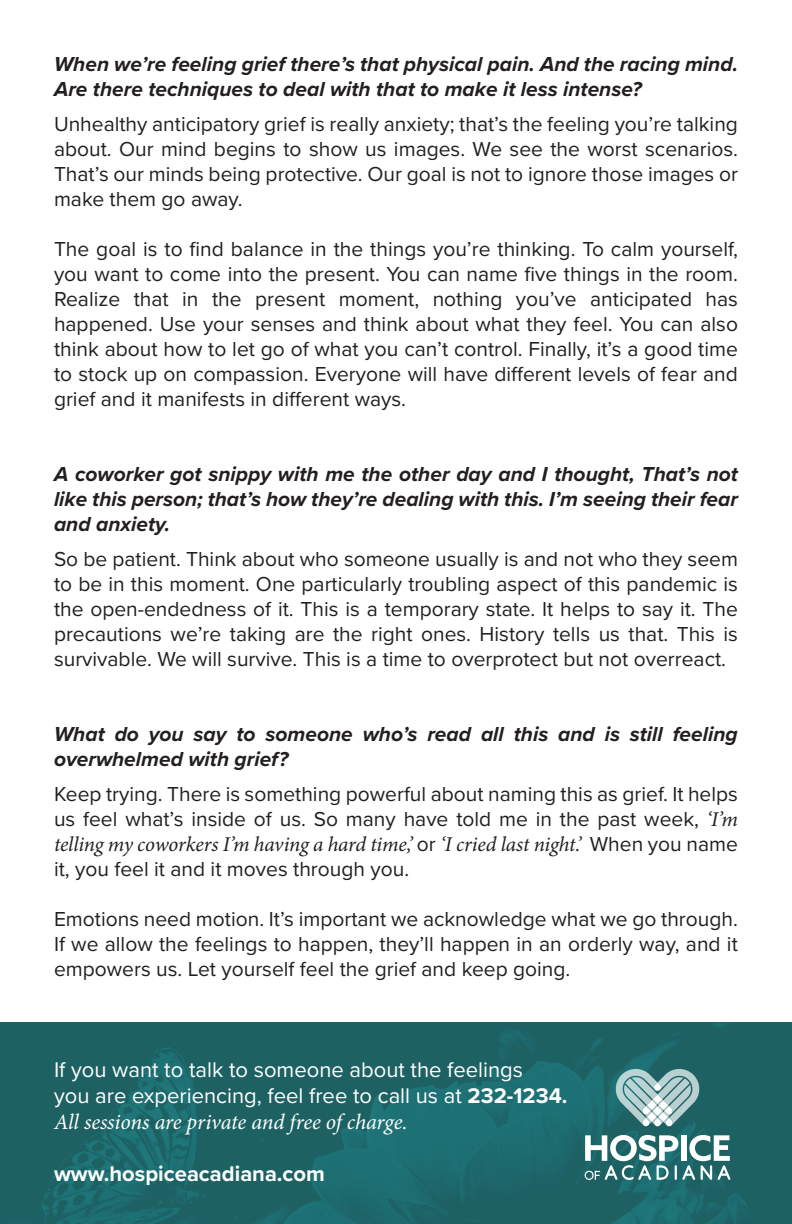
<style>
.page{position:relative;width:792px;height:1224px;background:#fff}
.page>*{position:absolute;margin:0;border:0;box-sizing:border-box;transform-origin:0 0}
.t1{font:22px/26px "Proxima Nova";color:#fff}
.t2{font:700 22px "Proxima Nova";color:#fff}
.t3{font:21px/25px "Proxima Nova";color:#231f20;text-align:justify}
.t4{font:italic 700 21px/25px "Proxima Nova";color:#231f20}
.s1{font-family:"Minion Pro";font-style:italic}
.s2{font-weight:700}
</style>
<div class="page">
<img style="left:0;top:1022px;width:792px;height:202px">
<svg style="left:585px;top:1135px;width:145px;height:45px"></svg>
<svg style="left:614px;top:1069px;width:87px;height:58px"></svg>
<p class="t4" style="left:54px;top:51px;width:686px">When we’re feeling grief there’s that physical pain. And the racing mind.<br>Are there techniques to deal with that to make it less intense?</p>
<p class="t3" style="left:54px;top:110px;width:686px">Unhealthy anticipatory grief is really anxiety; that’s the feeling you’re talking about. Our mind begins to show us images. We see the worst scenarios.<br>That’s our minds being protective. Our goal is not to ignore those images or make them go away.</p>
<p class="t3" style="left:54px;top:235px;width:686px">The goal is to find balance in the things you’re thinking. To calm yourself, you want to come into the present. You can name five things in the room.<br>Realize that in the present moment, nothing you’ve anticipated has happened. Use your senses and think about what they feel. You can also think about how to let go of what you can’t control. Finally, it’s a good time to stock up on compassion. Everyone will have different levels of fear and grief and it manifests in different ways.</p>
<p class="t4" style="left:54px;top:461px;width:686px;text-align:justify">A coworker got snippy with me the other day and I thought, That’s not like this person; that’s how they’re dealing with this. I’m seeing their fear and anxiety.</p>
<p class="t3" style="left:54px;top:545px;width:686px">So be patient. Think about who someone usually is and not who they seem to be in this moment. One particularly troubling aspect of this pandemic is the open-endedness of it. This is a temporary state. It helps to say it. The precautions we’re taking are the right ones. History tells us that. This is survivable. We will survive. This is a time to overprotect but not overreact.</p>
<p class="t4" style="left:54px;top:721px;width:685px">What do you say to someone who’s read all this and is still feeling overwhelmed with grief?</p>
<p class="t3" style="left:54px;top:780px;width:686px">Keep trying. There is something powerful about naming this as grief. It helps us feel what’s inside of us. So many have told me in the past week, <span class="s1">‘I’m telling my coworkers I’m having a hard time,’</span> or <span class="s1">‘I cried last night.’</span> When you name it, you feel it and it moves through you.</p>
<p class="t3" style="left:54px;top:905px;width:685px">Emotions need motion. It’s important we acknowledge what we go through.<br>If we allow the feelings to happen, they’ll happen in an orderly way, and it empowers us. Let yourself feel the grief and keep going.</p>
<p class="t1" style="left:54px;top:1056px;width:471px">If you want to talk to someone about the feelings</p>
<p class="t1" style="left:54px;top:1082px;width:515px">you are experiencing, feel free to call us at <span class="s2">232-1234.<br></span><span class="s1">All sessions are private and free of charge.</span></p>
<p class="t2" style="left:54px;top:1157px;width:272px">www.hospiceacadiana.com</p>
</div>
